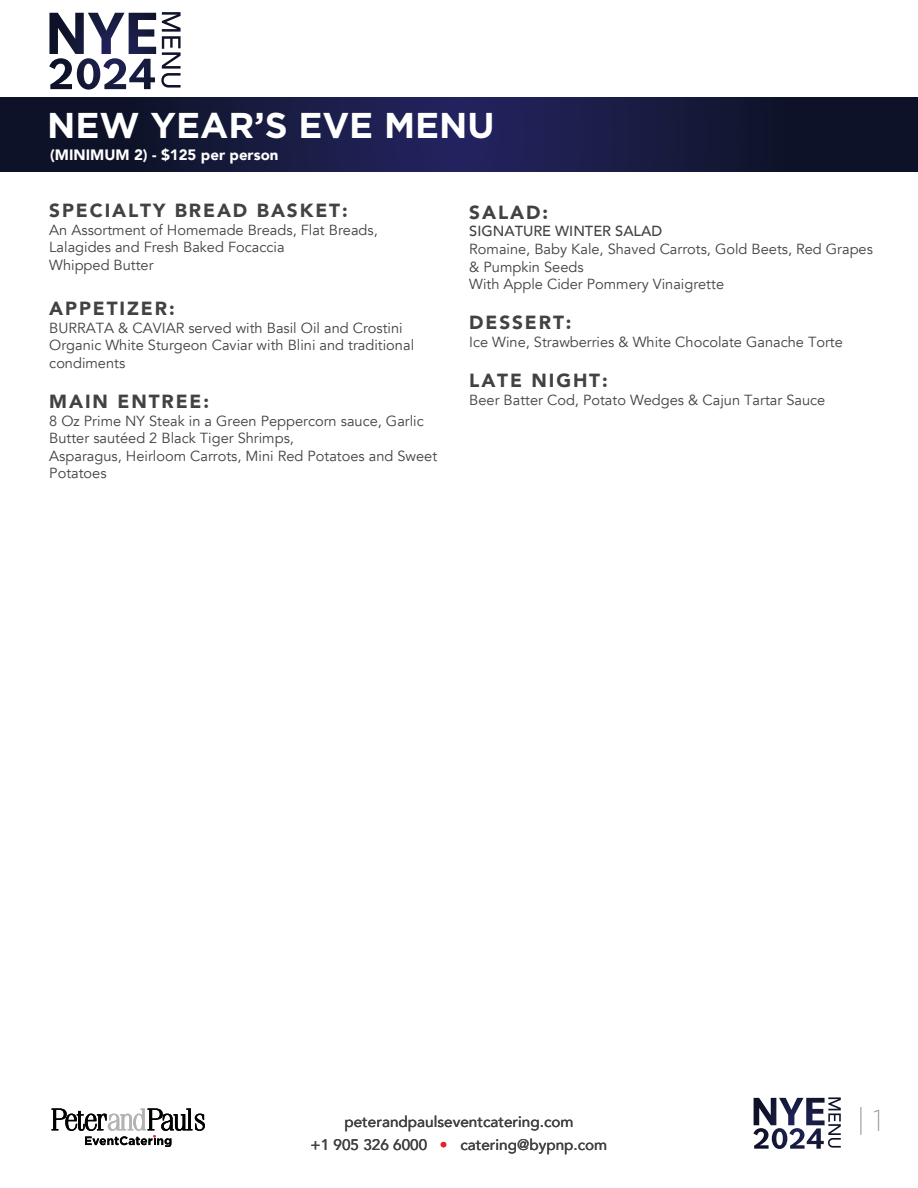
<style>
.page{position:relative;width:918px;height:1188px;background:#fff}
.page>*{position:absolute;margin:0;border:0;box-sizing:border-box;transform-origin:0 0}
.t1{font:700 35.85px "Gotham";color:#fff}
.t2{font:100 30px "Gotham";color:#939597}
.t3{font:900 19.05px "Avenir";letter-spacing:.1em;color:#424143}
.t4{font:500 15.3px "Avenir";color:#424143}
.t5{font:900 15px "Avenir";color:#fff}
.t6{font:14.55px/17.5px "Avenir";color:#424143}
.t7{font:500 14.55px "Avenir";color:#424143}
.s1{color:#ec2027}
</style>
<div class="page">
<svg style="left:49px;top:12px;width:132px;height:78px"></svg>
<svg style="left:753px;top:1097px;width:88px;height:52px"></svg>
<svg style="left:0;top:97px;width:918px;height:75px;background:#15193c"></svg>
<svg style="left:52px;top:1108px;width:153px;height:39px"></svg>
<h1 class="t1" style="left:47px;top:105px;width:449px">NEW YEAR’S EVE MENU</h1>
<p class="t5" style="left:50px;top:142px;width:230px">(MINIMUM 2) - $125 per person</p>
<h3 class="t3" style="left:49px;top:194px;width:300px">SPECIALTY BREAD BASKET:</h3>
<p class="t6" style="left:49px;top:221px;width:330px">An Assortment of Homemade Breads, Flat Breads,<br>Lalagides and Fresh Baked Focaccia<br>Whipped Butter</p>
<h3 class="t3" style="left:49px;top:292px;width:127px">APPETIZER:</h3>
<p class="t6" style="left:49px;top:319px;width:366px">BURRATA &amp; CAVIAR served with Basil Oil and Crostini<br>Organic White Sturgeon Caviar with Blini and traditional condiments</p>
<h3 class="t3" style="left:49px;top:385px;width:161px">MAIN ENTREE:</h3>
<p class="t6" style="left:49px;top:412px;width:389px">8 Oz Prime NY Steak in a Green Peppercorn sauce, Garlic Butter sautéed 2 Black Tiger Shrimps,<br>Asparagus, Heirloom Carrots, Mini Red Potatoes and Sweet Potatoes</p>
<h3 class="t3" style="left:469px;top:196px;width:80px">SALAD:</h3>
<p class="t7" style="left:469px;top:219px;width:195px">SIGNATURE WINTER SALAD</p>
<p class="t6" style="left:469px;top:240px;width:405px">Romaine, Baby Kale, Shaved Carrots, Gold Beets, Red Grapes &amp; Pumpkin Seeds<br>With Apple Cider Pommery Vinaigrette</p>
<h3 class="t3" style="left:469px;top:306px;width:104px">DESSERT:</h3>
<p class="t6" style="left:469px;top:333px;width:375px">Ice Wine, Strawberries &amp; White Chocolate Ganache Torte</p>
<h3 class="t3" style="left:469px;top:364px;width:140px">LATE NIGHT:</h3>
<p class="t6" style="left:469px;top:391px;width:358px">Beer Batter Cod, Potato Wedges &amp; Cajun Tartar Sauce</p>
<p class="t4" style="left:344px;top:1108px;width:231px">peterandpaulseventcatering.com</p>
<p class="t4" style="left:311px;top:1132px;width:298px">+1 905 326 6000 <span class="s1">•</span> catering@bypnp.com</p>
<h2 class="t2" style="left:857px;top:1105px;width:27px">| 1</h2>
</div>
